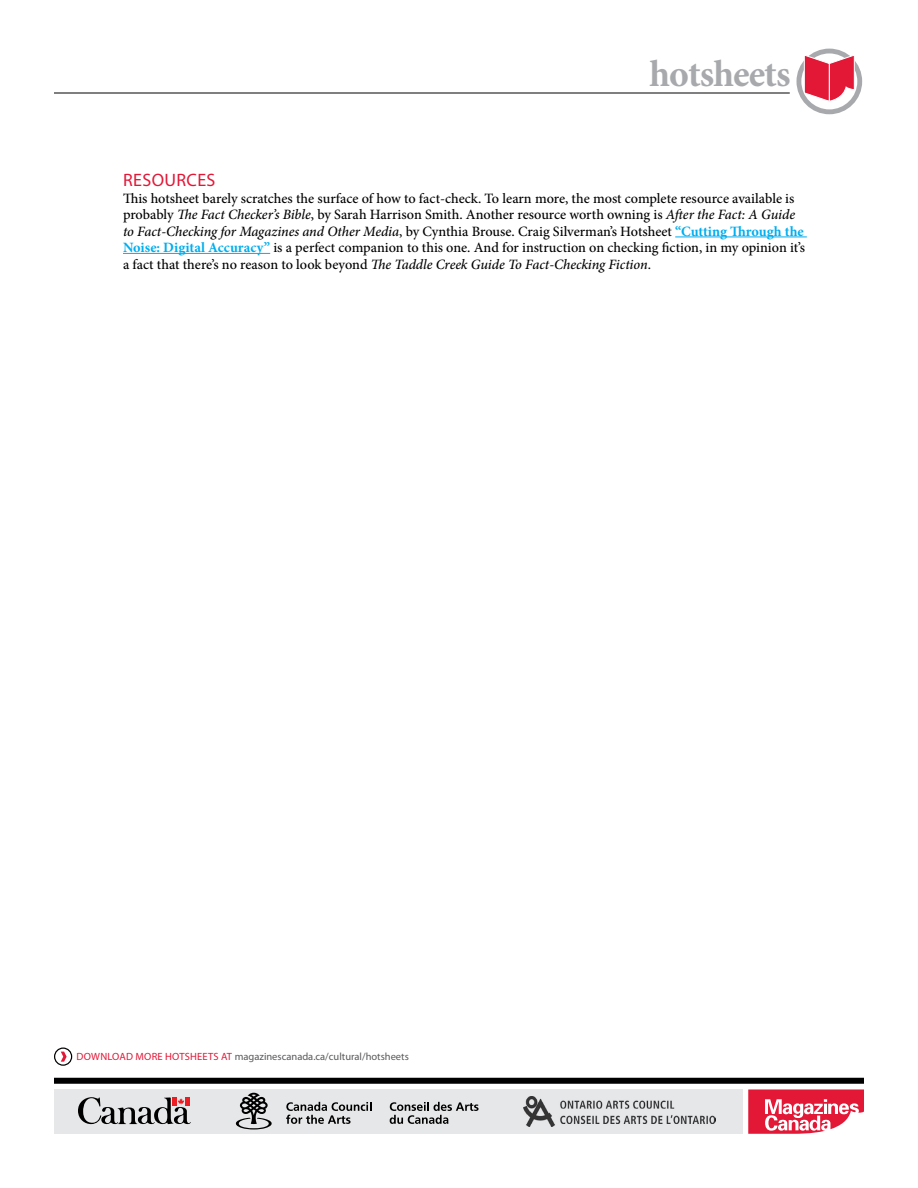
<style>
.page{position:relative;width:918px;height:1188px;background:#fff}
.page>*{position:absolute;margin:0;border:0;box-sizing:border-box;transform-origin:0 0}
.t1{font:700 37.65px "Minion Pro";letter-spacing:-.025em;color:#a7a9ac}
.t2{font:18px "Myriad Pro";letter-spacing:.02em;color:#e31837}
.t3{font:500 14.25px/16.5px "Minion Pro";letter-spacing:-.005em;color:#000}
.t4{font:10.5px "Myriad Pro";letter-spacing:.02em;color:#58595b}
.s1{font-style:italic}
.s2{font-weight:700;color:#00aeef}
.s3{color:#e31837}
</style>
<div class="page">
<div style="left:796px;top:49px;width:66px;height:65px;border:5px solid #a7a9ac;border-radius:50%"></div>
<svg style="left:803px;top:54px;width:52px;height:48px"></svg>
<svg style="left:748px;top:1089px;width:116px;height:45px"></svg>
<div style="left:54px;top:1089px;width:689px;height:45px;background:#e6e7e8"></div>
<img style="left:524px;top:1097px;width:192px;height:29px">
<svg style="left:78px;top:1097px;width:113px;height:27px"></svg>
<svg style="left:236px;top:1093px;width:36px;height:36px"></svg>
<svg style="left:286px;top:1102px;width:85px;height:22px"></svg>
<svg style="left:390px;top:1102px;width:89px;height:22px"></svg>
<div style="left:54px;top:1078px;width:810px;height:6px;background:#000"></div>
<hr style="left:54px;top:93px;width:736px;height:1px;background:#000">
<svg style="left:55px;top:1048px;width:17px;height:17px"></svg>
<div style="left:54px;top:1048px;width:18px;height:18px;border:1px solid #000;border-radius:50%"></div>
<svg style="left:61px;top:1052px;width:6px;height:10px"></svg>
<hr style="left:675px;top:237px;width:132px;height:1px;background:#00aeef">
<hr style="left:123px;top:253px;width:147px;height:1px;background:#00aeef">
<h1 class="t1" style="left:649px;top:47px;width:143px">hotsheets</h1>
<p class="t2" style="left:123px;top:169px;width:94px">Resources</p>
<p class="t3" style="left:123px;top:190px;width:684px">This hotsheet barely scratches the surface of how to fact-check. To learn more, the most complete resource available is probably <span class="s1">The Fact Checker’s Bible</span>, by Sarah Harrison Smith. Another resource worth owning is <span class="s1">After the Fact: A Guide to Fact-Checking for Magazines and Other Media</span>, by Cynthia Brouse. Craig Silverman’s Hotsheet <span class="s2">“Cutting Through the Noise: Digital Accuracy”</span> is a perfect companion to this one. And for instruction on checking fiction, in my opinion it’s a fact that there’s no reason to look beyond <span class="s1">The Taddle Creek Guide To Fact-Checking Fiction</span>.</p>
<p class="t4" style="left:77px;top:1050px;width:334px"><span class="s3">download more hotsheets at</span> magazinescanada.ca/cultural/hotsheets</p>
</div>
